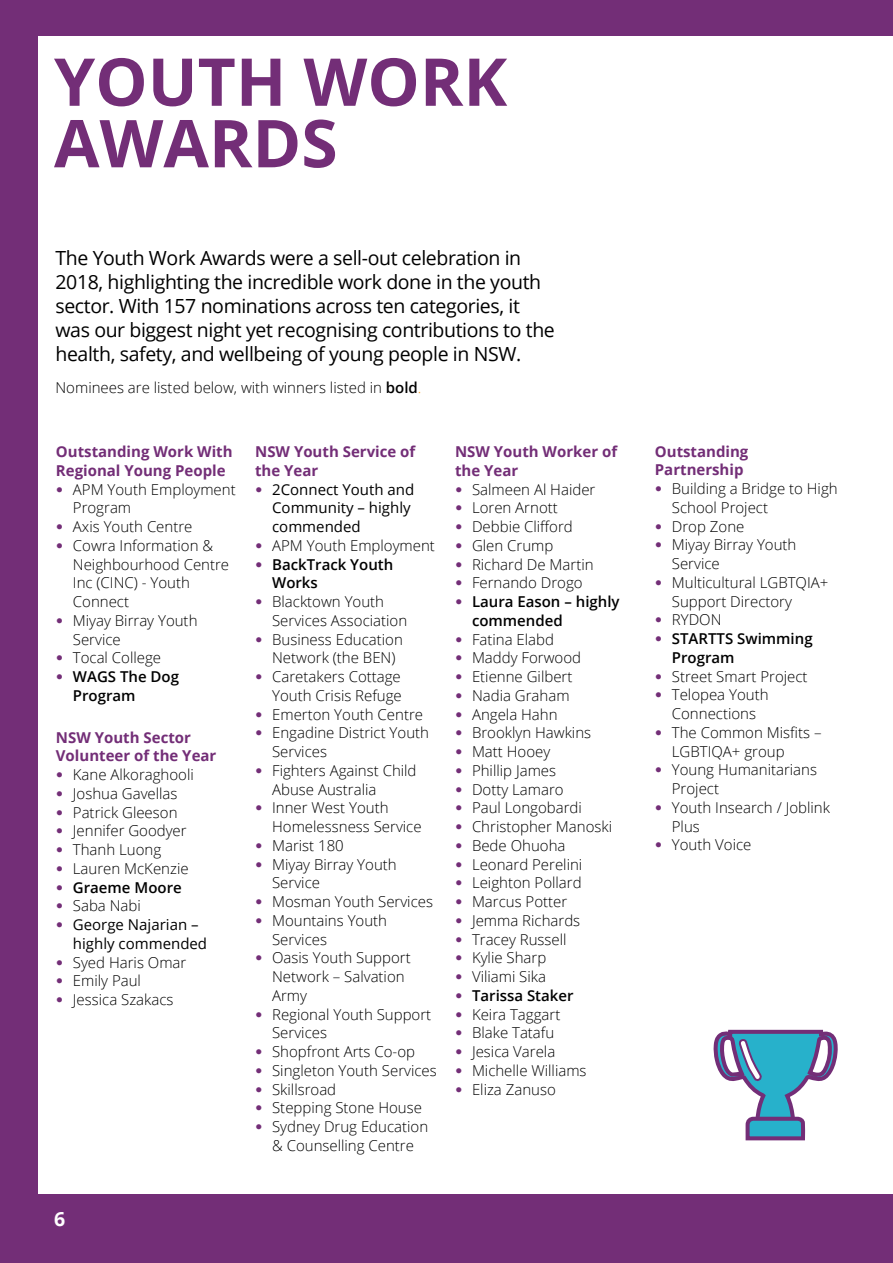
<style>
.page{position:relative;width:893px;height:1263px;background:#732e77}
.page>*{position:absolute;margin:0;border:0;box-sizing:border-box;transform-origin:0 0}
.t1{font:700 66px/61.5px "Open Sans";color:#732e77}
.t2{font:19.5px/24px "Open Sans";letter-spacing:-.02em;color:#000}
.t3{font:700 19.5px "Open Sans";color:#fff}
.t4{font:300 15px/18.8px "Open Sans";color:#000}
.t5{font:700 15px/18.8px "Open Sans";color:#732e77}
.t6{font:600 15px/18.8px "Open Sans";color:#000}
.t7{font:15px/18.8px "Open Sans";color:#000}
.s1{font-weight:600}
.s2{color:#f99d1e}
.s3{font-family:"Bell Gothic Std";font-weight:900;color:#732e77}
</style>
<div class="page">
<div style="left:38px;top:36px;width:855px;height:1157px;background:#fff"></div>
<svg style="left:713px;top:1029px;width:125px;height:112px"></svg>
<h1 class="t1" style="left:54px;top:49px;width:455px">YOUTH WORK<br>AWARDS</h1>
<p class="t2" style="left:56px;top:246px;width:501px">The Youth Work Awards were a sell-out celebration in 2018, highlighting the incredible work done in the youth sector. With 157 nominations across ten categories, it was our biggest night yet recognising contributions to the health, safety, and wellbeing of young people in NSW.</p>
<p class="t4" style="left:56px;top:377px;width:367px">Nominees are listed below, with winners listed in <span class="s1">bold</span><span class="s2">.</span></p>
<p class="t5" style="left:56px;top:442px;width:178px">Outstanding Work With<br>Regional Young People</p>
<p class="t4" style="left:73px;top:479px;width:164px;text-indent:-17px"><span class="s3">•</span> APM Youth Employment<br>Program</p>
<p class="t4" style="left:56px;top:517px;width:138px"><span class="s3">•</span> Axis Youth Centre</p>
<p class="t4" style="left:73px;top:536px;width:158px;text-indent:-17px"><span class="s3">•</span> Cowra Information &amp;<br>Neighbourhood Centre<br>Inc (CINC) - Youth<br>Connect</p>
<p class="t4" style="left:73px;top:611px;width:126px;text-indent:-17px"><span class="s3">•</span> Miyay Birray Youth<br>Service</p>
<p class="t4" style="left:56px;top:648px;width:107px"><span class="s3">•</span> Tocal College</p>
<p class="t6" style="left:73px;top:667px;width:108px;text-indent:-17px"><span class="s3">•</span> WAGS The Dog<br>Program</p>
<p class="t5" style="left:56px;top:727px;width:162px">NSW Youth Sector<br>Volunteer of the Year</p>
<p class="t4" style="left:56px;top:765px;width:139px"><span class="s3">•</span> Kane Alkoraghooli</p>
<p class="t4" style="left:56px;top:784px;width:123px"><span class="s3">•</span> Joshua Gavellas</p>
<p class="t4" style="left:56px;top:802px;width:123px"><span class="s3">•</span> Patrick Gleeson</p>
<p class="t4" style="left:56px;top:821px;width:132px"><span class="s3">•</span> Jennifer Goodyer</p>
<p class="t4" style="left:56px;top:840px;width:107px"><span class="s3">•</span> Thanh Luong</p>
<p class="t4" style="left:56px;top:859px;width:134px"><span class="s3">•</span> Lauren McKenzie</p>
<p class="t6" style="left:56px;top:877px;width:127px"><span class="s3">•</span> Graeme Moore</p>
<p class="t4" style="left:56px;top:896px;width:86px"><span class="s3">•</span> Saba Nabi</p>
<p class="t7" style="left:73px;top:915px;width:136px;text-indent:-17px"><span class="s3">•</span> George Najarian – highly commended</p>
<p class="t4" style="left:56px;top:952px;width:132px"><span class="s3">•</span> Syed Haris Omar</p>
<p class="t4" style="left:56px;top:971px;width:87px"><span class="s3">•</span> Emily Paul</p>
<p class="t4" style="left:56px;top:990px;width:119px"><span class="s3">•</span> Jessica Szakacs</p>
<p class="t5" style="left:255px;top:442px;width:162px">NSW Youth Service of the Year</p>
<p class="t7" style="left:272px;top:479px;width:144px;text-indent:-17px"><span class="s3">•</span> 2Connect Youth and<br>Community – highly commended</p>
<p class="t4" style="left:255px;top:536px;width:181px"><span class="s3">•</span> APM Youth Employment</p>
<p class="t6" style="left:272px;top:554px;width:123px;text-indent:-17px"><span class="s3">•</span> BackTrack Youth<br>Works</p>
<p class="t4" style="left:272px;top:592px;width:137px;text-indent:-17px"><span class="s3">•</span> Blacktown Youth<br>Services Association</p>
<p class="t4" style="left:272px;top:629px;width:132px;text-indent:-17px"><span class="s3">•</span> Business Education<br>Network (the BEN)</p>
<p class="t4" style="left:255px;top:667px;width:148px;text-align:right"><span class="s3">•</span> Caretakers Cottage<br>Youth Crisis Refuge</p>
<p class="t4" style="left:255px;top:704px;width:169px"><span class="s3">•</span> Emerton Youth Centre</p>
<p class="t4" style="left:272px;top:723px;width:158px;text-indent:-17px"><span class="s3">•</span> Engadine District Youth<br>Services</p>
<p class="t4" style="left:272px;top:761px;width:146px;text-indent:-17px"><span class="s3">•</span> Fighters Against Child<br>Abuse Australia</p>
<p class="t4" style="left:272px;top:798px;width:151px;text-indent:-17px"><span class="s3">•</span> Inner West Youth<br>Homelessness Service</p>
<p class="t4" style="left:255px;top:836px;width:90px"><span class="s3">•</span> Marist 180</p>
<p class="t4" style="left:272px;top:854px;width:126px;text-indent:-17px"><span class="s3">•</span> Miyay Birray Youth<br>Service</p>
<p class="t4" style="left:255px;top:892px;width:179px"><span class="s3">•</span> Mosman Youth Services</p>
<p class="t4" style="left:272px;top:911px;width:116px;text-indent:-17px"><span class="s3">•</span> Mountains Youth<br>Services</p>
<p class="t4" style="left:272px;top:948px;width:140px;text-indent:-17px"><span class="s3">•</span> Oasis Youth Support<br>Network – Salvation<br>Army</p>
<p class="t4" style="left:272px;top:1004px;width:161px;text-indent:-17px"><span class="s3">•</span> Regional Youth Support<br>Services</p>
<p class="t4" style="left:255px;top:1042px;width:162px"><span class="s3">•</span> Shopfront Arts Co-op</p>
<p class="t4" style="left:255px;top:1061px;width:183px"><span class="s3">•</span> Singleton Youth Services</p>
<p class="t4" style="left:255px;top:1079px;width:83px"><span class="s3">•</span> Skillsroad</p>
<p class="t4" style="left:255px;top:1098px;width:168px"><span class="s3">•</span> Stepping Stone House</p>
<p class="t4" style="left:255px;top:1117px;width:175px;text-align:center"><span class="s3">•</span> Sydney Drug Education &amp; Counselling Centre</p>
<p class="t5" style="left:455px;top:442px;width:164px">NSW Youth Worker of the Year</p>
<p class="t4" style="left:455px;top:479px;width:142px"><span class="s3">•</span> Salmeen Al Haider</p>
<p class="t4" style="left:455px;top:498px;width:104px"><span class="s3">•</span> Loren Arnott</p>
<p class="t4" style="left:455px;top:517px;width:119px"><span class="s3">•</span> Debbie Clifford</p>
<p class="t4" style="left:455px;top:536px;width:100px"><span class="s3">•</span> Glen Crump</p>
<p class="t4" style="left:455px;top:554px;width:140px"><span class="s3">•</span> Richard De Martin</p>
<p class="t4" style="left:455px;top:573px;width:129px"><span class="s3">•</span> Fernando Drogo</p>
<p class="t6" style="left:472px;top:592px;width:149px;text-indent:-17px"><span class="s3">•</span> Laura Eason – highly commended</p>
<p class="t4" style="left:455px;top:629px;width:101px"><span class="s3">•</span> Fatina Elabd</p>
<p class="t4" style="left:455px;top:648px;width:128px"><span class="s3">•</span> Maddy Forwood</p>
<p class="t4" style="left:455px;top:667px;width:119px"><span class="s3">•</span> Etienne Gilbert</p>
<p class="t4" style="left:455px;top:686px;width:116px"><span class="s3">•</span> Nadia Graham</p>
<p class="t4" style="left:455px;top:704px;width:104px"><span class="s3">•</span> Angela Hahn</p>
<p class="t4" style="left:455px;top:723px;width:138px"><span class="s3">•</span> Brooklyn Hawkins</p>
<p class="t4" style="left:455px;top:742px;width:97px"><span class="s3">•</span> Matt Hooey</p>
<p class="t4" style="left:455px;top:761px;width:103px"><span class="s3">•</span> Phillip James</p>
<p class="t4" style="left:455px;top:779px;width:110px"><span class="s3">•</span> Dotty Lamaro</p>
<p class="t4" style="left:455px;top:798px;width:128px"><span class="s3">•</span> Paul Longobardi</p>
<p class="t4" style="left:455px;top:817px;width:159px"><span class="s3">•</span> Christopher Manoski</p>
<p class="t4" style="left:455px;top:836px;width:112px"><span class="s3">•</span> Bede Ohuoha</p>
<p class="t4" style="left:455px;top:854px;width:129px"><span class="s3">•</span> Leonard Perelini</p>
<p class="t4" style="left:455px;top:873px;width:128px"><span class="s3">•</span> Leighton Pollard</p>
<p class="t4" style="left:455px;top:892px;width:114px"><span class="s3">•</span> Marcus Potter</p>
<p class="t4" style="left:455px;top:911px;width:127px"><span class="s3">•</span> Jemma Richards</p>
<p class="t4" style="left:455px;top:929px;width:113px"><span class="s3">•</span> Tracey Russell</p>
<p class="t4" style="left:455px;top:948px;width:93px"><span class="s3">•</span> Kylie Sharp</p>
<p class="t4" style="left:455px;top:967px;width:93px"><span class="s3">•</span> Viliami Sika</p>
<p class="t6" style="left:455px;top:986px;width:120px"><span class="s3">•</span> Tarissa Staker</p>
<p class="t4" style="left:455px;top:1004px;width:107px"><span class="s3">•</span> Keira Taggart</p>
<p class="t4" style="left:455px;top:1023px;width:101px"><span class="s3">•</span> Blake Tatafu</p>
<p class="t4" style="left:455px;top:1042px;width:102px"><span class="s3">•</span> Jesica Varela</p>
<p class="t4" style="left:455px;top:1061px;width:133px"><span class="s3">•</span> Michelle Williams</p>
<p class="t4" style="left:455px;top:1079px;width:102px"><span class="s3">•</span> Eliza Zanuso</p>
<h2 class="t3" style="left:54px;top:1205px;width:13px">6</h2>
<p class="t5" style="left:655px;top:441px;width:95px">Outstanding<br>Partnership</p>
<p class="t4" style="left:672px;top:479px;width:167px;text-indent:-17px"><span class="s3">•</span> Building a Bridge to High<br>School Project</p>
<p class="t4" style="left:655px;top:516px;width:91px"><span class="s3">•</span> Drop Zone</p>
<p class="t4" style="left:672px;top:535px;width:126px;text-indent:-17px"><span class="s3">•</span> Miyay Birray Youth<br>Service</p>
<p class="t4" style="left:672px;top:573px;width:158px;text-indent:-17px"><span class="s3">•</span> Multicultural LGBTQIA+<br>Support Directory</p>
<p class="t4" style="left:655px;top:610px;width:68px"><span class="s3">•</span> RYDON</p>
<p class="t6" style="left:672px;top:629px;width:142px;text-indent:-17px"><span class="s3">•</span> STARTTS Swimming<br>Program</p>
<p class="t4" style="left:655px;top:666px;width:154px"><span class="s3">•</span> Street Smart Project</p>
<p class="t4" style="left:655px;top:685px;width:115px;text-align:center"><span class="s3">•</span> Telopea Youth<br>Connections</p>
<p class="t4" style="left:672px;top:723px;width:151px;text-indent:-17px"><span class="s3">•</span> The Common Misfits –<br>LGBTIQA+ group</p>
<p class="t4" style="left:672px;top:760px;width:147px;text-indent:-17px"><span class="s3">•</span> Young Humanitarians<br>Project</p>
<p class="t4" style="left:672px;top:798px;width:160px;text-indent:-17px"><span class="s3">•</span> Youth Insearch / Joblink<br>Plus</p>
<p class="t4" style="left:655px;top:835px;width:98px"><span class="s3">•</span> Youth Voice</p>
</div>
